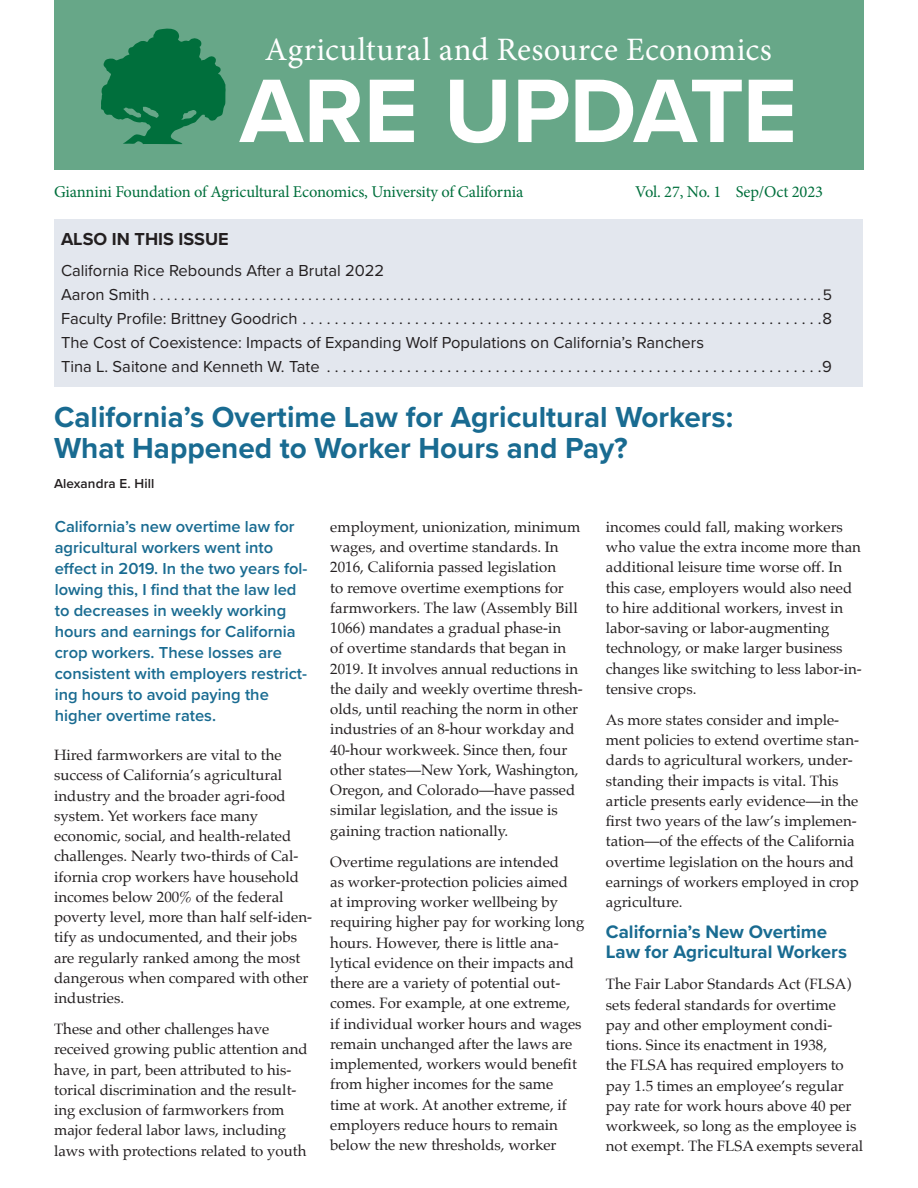
<style>
.page{position:relative;width:918px;height:1188px;background:#fff}
.page>*{position:absolute;margin:0;border:0;box-sizing:border-box;transform-origin:0 0}
.t1{font:700 93.45px "Proxima Nova";letter-spacing:-.01em;color:#fff}
.t2{font:32.7px "Minion Pro";letter-spacing:.01em;color:#fff}
.Article_Headline{font:700 30px/31.5px "Proxima Nova";color:#196b91}
.Article_Body__Palatino{font:700 18.75px/20.2px "Proxima Nova";color:#196b91}
.In_This_Issue{font:700 18px "Proxima Nova";color:#231f20}
.Contents{font:16.5px/24px "Proxima Nova";color:#231f20}
.Article_Abstract{font:600 16.5px/21px "Proxima Nova";color:#196b91}
.t3{font:16.5px "Minion Pro";letter-spacing:-.01em;color:#006f3c}
.Contents-2{font:15.75px "Proxima Nova";color:#231f20;scale:.92 1}
.Article_Body__Palatino-2{font:15px/20.2px "Palatino";color:#231f20}
.Author{font:600 13.5px "Proxima Nova";letter-spacing:.01em;color:#231f20}
.s1{font-size:16.5px}
</style>
<div class="page">
<div style="left:54px;top:0;width:810px;height:169px;background:#67a788"></div>
<svg style="left:101px;top:29px;width:125px;height:115px"></svg>
<div style="left:55px;top:219px;width:808px;height:168px;background:#e3e7ee"></div>
<h2 class="t2" style="left:265px;top:28px;width:508px">Agricultural and Resource Economics</h2>
<h1 class="t1" style="left:240px;top:41px;width:559px">ARE UPDATE</h1>
<p class="t3" style="left:54px;top:180px;width:471px">Giannini Foundation of Agricultural Economics, University of California</p>
<p class="t3" style="left:635px;top:180px;width:189px">Vol. 27, No. 1 Sep/Oct 2023</p>
<p class="In_This_Issue" style="left:61px;top:226px;width:169px">ALSO IN THIS ISSUE</p>
<p class="Contents" style="left:61px;top:257px;width:325px">California Rice Rebounds After a Brutal 2022</p>
<p class="Contents-2" style="left:61px;top:283px;width:840px"><span class="s1">Aaron Smith</span> . . . . . . . . . . . . . . . . . . . . . . . . . . . . . . . . . . . . . . . . . . . . . . . . . . . . . . . . . . . . . . . . . . . . . . . . . . . . . . . . . . . . . . . . . . . . . . 5</p>
<p class="Contents" style="left:61px;top:305px;width:773px">Faculty Profile: Brittney Goodrich . . . . . . . . . . . . . . . . . . . . . . . . . . . . . . . . . . . . . . . . . . . . . . . . . . . . . . . . . . . . . . . . 8<br>The Cost of Coexistence: Impacts of Expanding Wolf Populations on California’s Ranchers<br>Tina L. Saitone and Kenneth W. Tate . . . . . . . . . . . . . . . . . . . . . . . . . . . . . . . . . . . . . . . . . . . . . . . . . . . . . . . . . . . . . 9</p>
<p class="Article_Headline" style="left:54px;top:401px;width:681px">California’s Overtime Law for Agricultural Workers:<br>What Happened to Worker Hours and Pay?</p>
<p class="Author" style="left:54px;top:474px;width:102px">Alexandra E. Hill</p>
<p class="Article_Abstract" style="left:55px;top:516px;width:254px">California’s new overtime law for agricultural workers went into effect in 2019. In the two years fol&shy;lowing this, I find that the law led to decreases in weekly working hours and earnings for California crop workers. These losses are consistent with employers restrict&shy;ing hours to avoid paying the higher overtime rates.</p>
<p class="Article_Body__Palatino-2" style="left:54px;top:745px;width:259px">Hired farmworkers are vital to the success of California’s agricultural industry and the broader agri-food system. Yet workers face many economic, social, and health-related challenges. Nearly two-thirds of Cal&shy;ifornia crop workers have household incomes below 200% of the federal poverty level, more than half self-iden&shy;tify as undocumented, and their jobs are regularly ranked among the most dangerous when compared with other industries.</p>
<p class="Article_Body__Palatino-2" style="left:54px;top:1019px;width:255px">These and other challenges have received growing public attention and have, in part, been attributed to his&shy;torical discrimination and the result&shy;ing exclusion of farmworkers from major federal labor laws, including laws with protections related to youth</p>
<p class="Article_Body__Palatino-2" style="left:330px;top:516px;width:254px">employment, unionization, minimum wages, and overtime standards. In 2016, California passed legislation<br>to remove overtime exemptions for farmworkers. The law (Assembly Bill 1066) mandates a gradual phase-in<br>of overtime standards that began in 2019. It involves annual reductions in the daily and weekly overtime thresh&shy;olds, until reaching the norm in other industries of an 8-hour workday and 40-hour workweek. Since then, four other states—New York, Washington, Oregon, and Colorado—have passed similar legislation, and the issue is gaining traction nationally.</p>
<p class="Article_Body__Palatino-2" style="left:330px;top:851px;width:256px">Overtime regulations are intended<br>as worker-protection policies aimed<br>at improving worker wellbeing by requiring higher pay for working long hours. However, there is little ana&shy;lytical evidence on their impacts and there are a variety of potential out&shy;comes. For example, at one extreme,<br>if individual worker hours and wages remain unchanged after the laws are implemented, workers would benefit from higher incomes for the same time at work. At another extreme, if employers reduce hours to remain below the new thresholds, worker</p>
<p class="Article_Body__Palatino-2" style="left:606px;top:516px;width:257px">incomes could fall, making workers who value the extra income more than additional leisure time worse off. In this case, employers would also need to hire additional workers, invest in labor-saving or labor-augmenting technology, or make larger business changes like switching to less labor-in&shy;tensive crops.</p>
<p class="Article_Body__Palatino-2" style="left:606px;top:710px;width:255px">As more states consider and imple&shy;ment policies to extend overtime stan&shy;dards to agricultural workers, under&shy;standing their impacts is vital. This article presents early evidence—in the first two years of the law’s implemen&shy;tation—of the effects of the California overtime legislation on the hours and earnings of workers employed in crop agriculture.</p>
<p class="Article_Body__Palatino" style="left:606px;top:921px;width:243px">California’s New Overtime<br>Law for Agricultural Workers</p>
<p class="Article_Body__Palatino-2" style="left:606px;top:974px;width:259px">The Fair Labor Standards Act (FLSA) sets federal standards for overtime pay and other employment condi&shy;tions. Since its enactment in 1938,<br>the FLSA has required employers to pay 1.5 times an employee’s regular pay rate for work hours above 40 per workweek, so long as the employee is not exempt. The FLSA exempts several</p>
</div>
